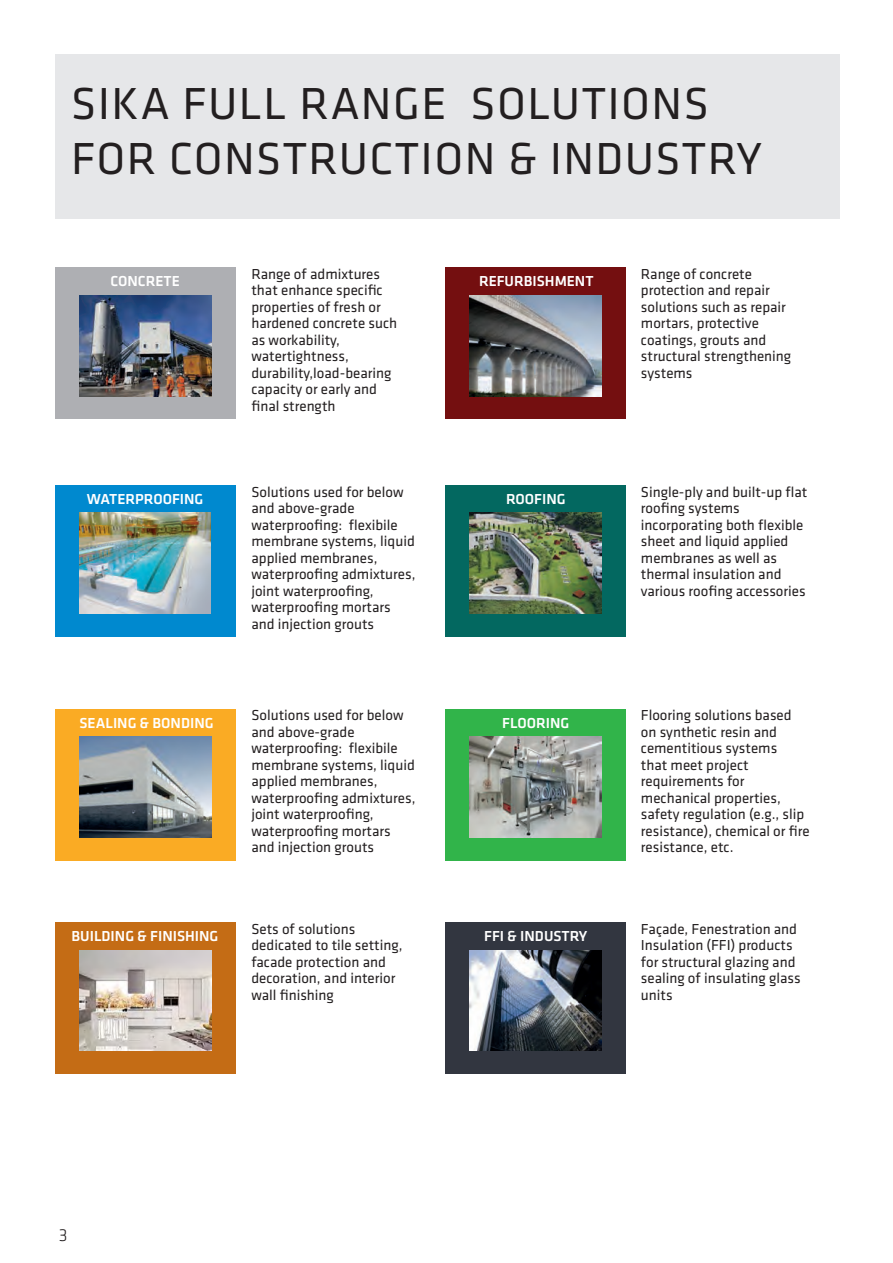
<style>
.page{position:relative;width:893px;height:1263px;background:#fff}
.page>*{position:absolute;margin:0;border:0;box-sizing:border-box;transform-origin:0 0}
.t1{font:46.5px "Klavika";letter-spacing:.03em;color:#231f20}
.t2{font:300 18px "Klavika";color:#231f20}
.t3{font:15px/16.5px "Klavika";color:#231f20}
.SI_Klavica_HL2{font:500 15px "Klavika";color:#fff}
</style>
<div class="page">
<div style="left:55px;top:268px;width:180px;height:151px;background:#aeafb3"></div>
<div style="left:446px;top:709px;width:180px;height:151px;background:#31b44a"></div>
<div style="left:446px;top:922px;width:180px;height:152px;background:#323640"></div>
<img style="left:470px;top:736px;width:131px;height:101px">
<div style="left:446px;top:268px;width:180px;height:151px;background:#740f10"></div>
<img style="left:470px;top:295px;width:132px;height:101px">
<div style="left:55px;top:485px;width:180px;height:152px;background:#0089cf"></div>
<img style="left:79px;top:513px;width:132px;height:101px">
<div style="left:446px;top:485px;width:180px;height:152px;background:#036860"></div>
<img style="left:470px;top:513px;width:132px;height:101px">
<div style="left:55px;top:709px;width:180px;height:151px;background:#faab24"></div>
<div style="left:55px;top:922px;width:180px;height:152px;background:#c46c15"></div>
<img style="left:79px;top:295px;width:132px;height:101px">
<img style="left:79px;top:736px;width:132px;height:102px">
<img style="left:79px;top:950px;width:132px;height:101px">
<img style="left:470px;top:950px;width:131px;height:101px">
<div style="left:55px;top:55px;width:785px;height:164px;background:#e6e7e9"></div>
<p class="t1" style="left:71px;top:73px;width:639px">SIKA FULL RANGE SOLUTIONS</p>
<p class="t1" style="left:71px;top:129px;width:692px">FOR CONSTRUCTION &amp; INDUSTRY</p>
<p class="t3" style="left:251px;top:265px;width:130px">Range of admixtures</p>
<p class="t3" style="left:251px;top:282px;width:133px">that enhance specific</p>
<p class="t3" style="left:251px;top:298px;width:131px">properties of fresh or</p>
<p class="t3" style="left:251px;top:315px;width:147px">hardened concrete such</p>
<p class="t3" style="left:251px;top:331px;width:90px">as workability,</p>
<p class="t3" style="left:251px;top:348px;width:99px">watertightness,</p>
<p class="t3" style="left:251px;top:364px;width:141px">durability,load-bearing</p>
<p class="t3" style="left:251px;top:381px;width:127px">capacity or early and</p>
<p class="t3" style="left:251px;top:397px;width:86px">final strength</p>
<p class="SI_Klavica_HL2" style="left:110px;top:271px;width:71px">CONCRETE</p>
<p class="SI_Klavica_HL2" style="left:479px;top:271px;width:116px">REFURBISHMENT</p>
<p class="t3" style="left:251px;top:483px;width:154px">Solutions used for below</p>
<p class="t3" style="left:251px;top:499px;width:105px">and above-grade</p>
<p class="t3" style="left:251px;top:516px;width:165px">waterproofing: flexibile membrane systems, liquid applied membranes,</p>
<p class="t3" style="left:251px;top:565px;width:166px">waterproofing admixtures, joint waterproofing,</p>
<p class="t3" style="left:251px;top:598px;width:141px">waterproofing mortars</p>
<p class="t3" style="left:251px;top:615px;width:124px">and injection grouts</p>
<p class="SI_Klavica_HL2" style="left:87px;top:489px;width:118px">WATERPROOFING</p>
<p class="SI_Klavica_HL2" style="left:506px;top:489px;width:61px">ROOFING</p>
<p class="SI_Klavica_HL2" style="left:79px;top:712px;width:136px">SEALING &amp; BONDING</p>
<p class="SI_Klavica_HL2" style="left:72px;top:926px;width:148px">BUILDING &amp; FINISHING</p>
<p class="t3" style="left:251px;top:707px;width:154px">Solutions used for below</p>
<p class="t3" style="left:251px;top:723px;width:105px">and above-grade</p>
<p class="t3" style="left:251px;top:740px;width:165px">waterproofing: flexibile membrane systems, liquid applied membranes,</p>
<p class="t3" style="left:251px;top:789px;width:166px">waterproofing admixtures, joint waterproofing,</p>
<p class="t3" style="left:251px;top:822px;width:141px">waterproofing mortars</p>
<p class="t3" style="left:251px;top:839px;width:124px">and injection grouts</p>
<p class="t3" style="left:251px;top:920px;width:105px">Sets of solutions</p>
<p class="t3" style="left:251px;top:937px;width:153px">dedicated to tile setting, facade protection and</p>
<p class="t3" style="left:251px;top:970px;width:145px">decoration, and interior</p>
<p class="t3" style="left:251px;top:986px;width:84px">wall finishing</p>
<p class="SI_Klavica_HL2" style="left:502px;top:712px;width:69px">FLOORING</p>
<p class="SI_Klavica_HL2" style="left:484px;top:926px;width:105px">FFI &amp; INDUSTRY</p>
<p class="t3" style="left:641px;top:265px;width:113px">Range of concrete</p>
<p class="t3" style="left:641px;top:282px;width:130px">protection and repair</p>
<p class="t3" style="left:641px;top:298px;width:146px">solutions such as repair</p>
<p class="t3" style="left:641px;top:315px;width:120px">mortars, protective</p>
<p class="t3" style="left:641px;top:331px;width:127px">coatings, grouts and</p>
<p class="t3" style="left:641px;top:348px;width:152px">structural strengthening systems</p>
<p class="t3" style="left:641px;top:483px;width:168px">Single-ply and built-up flat roofing systems</p>
<p class="t3" style="left:641px;top:516px;width:164px">incorporating both flexible sheet and liquid applied membranes as well as</p>
<p class="t3" style="left:641px;top:565px;width:142px">thermal insulation and</p>
<p class="t3" style="left:641px;top:582px;width:166px">various roofing accessories</p>
<p class="t3" style="left:641px;top:707px;width:152px">Flooring solutions based</p>
<p class="t3" style="left:641px;top:723px;width:137px">on synthetic resin and</p>
<p class="t3" style="left:641px;top:740px;width:138px">cementitious systems</p>
<p class="t3" style="left:641px;top:756px;width:109px">that meet project</p>
<p class="t3" style="left:641px;top:773px;width:105px">requirements for</p>
<p class="t3" style="left:641px;top:789px;width:170px">mechanical properties, safety regulation (e.g., slip resistance), chemical or fire resistance, etc.</p>
<p class="t3" style="left:641px;top:920px;width:158px">Façade, Fenestration and<br>Insulation (FFI) products</p>
<p class="t3" style="left:641px;top:953px;width:161px">for structural glazing and sealing of insulating glass units</p>
<p class="t2" style="left:59px;top:1226px;width:10px">3</p>
</div>
